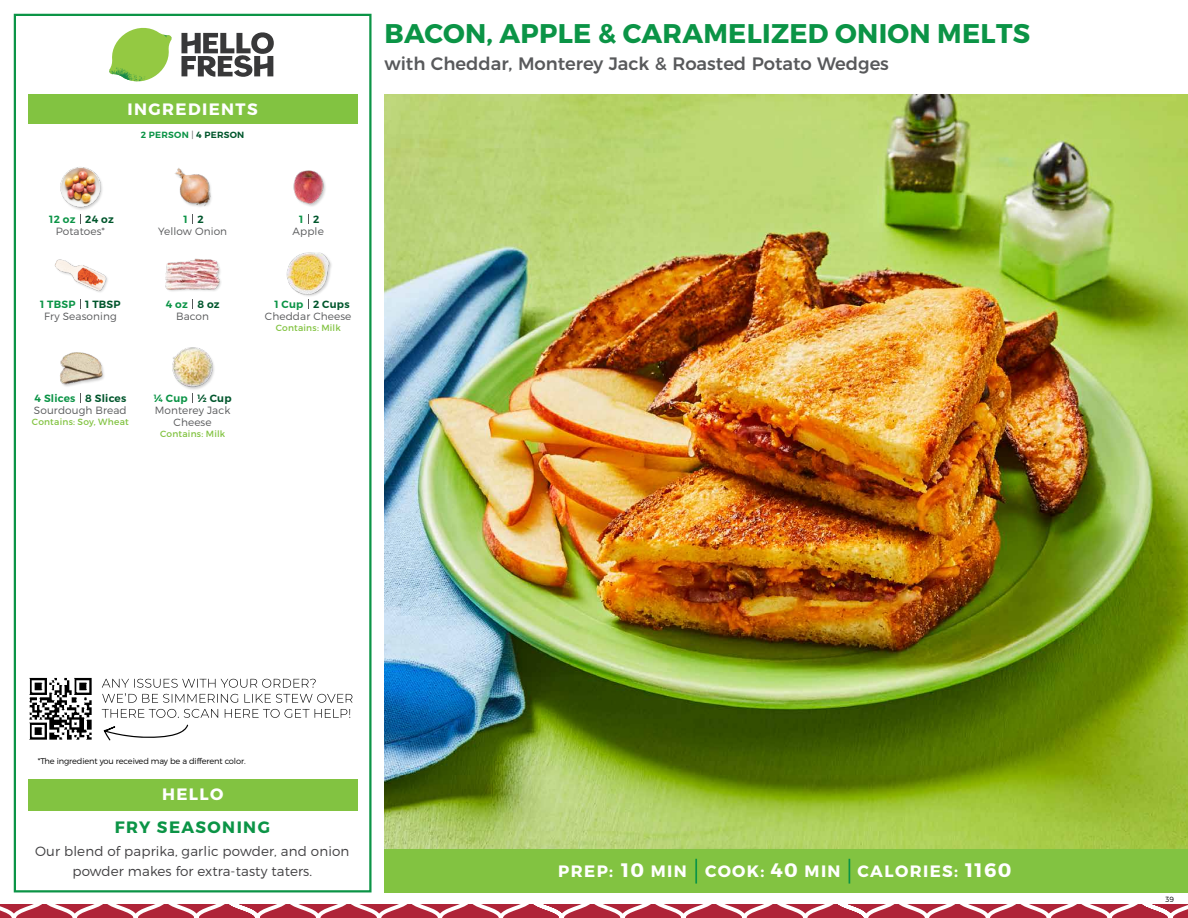
<style>
.page{position:relative;width:1188px;height:918px;background:#fff}
.page>*{position:absolute;margin:0;border:0;box-sizing:border-box;transform-origin:0 0}
.t1{font:700 27px "Montserrat";letter-spacing:.01em;color:#0b9446}
.t2{font:700 19.5px "Montserrat";color:#fff}
.t3{font:500 18px "Montserrat";color:#58595b}
.t4{font:700 16.5px "Montserrat";letter-spacing:.085em;color:#fff}
.t5{font:700 16.5px "Montserrat";letter-spacing:.085em;color:#0b9446}
.t6{font:300 13.5px/19.5px "Montserrat";letter-spacing:.01em;color:#414042;text-align:center}
.t7{font:300 10.5px/12px "Montserrat";letter-spacing:.01em;color:#58595b;text-align:center}
.t8{font:600 10.5px "Montserrat";letter-spacing:.02em;color:#00562c}
.t9{font:600 10.5px "Montserrat";letter-spacing:.02em;color:#0b9446}
.t10{font:9px "Montserrat";letter-spacing:.02em;color:#82c341}
.t11{font:600 9px "Montserrat";letter-spacing:.03em;color:#0b9446}
.t12{font:300 8.25px "Montserrat";letter-spacing:-.015em;color:#000}
.t13{font:300 7.5px "Montserrat";color:#000}
.s1{font-weight:300;color:#58595b}
.s2{color:#00562c}
.s3{font-size:19.5px}
</style>
<div class="page">
<svg style="left:0;top:904px;width:1188px;height:14px"></svg>
<div style="left:384px;top:849px;width:804px;height:43px;background:#82c341"></div>
<svg style="left:181px;top:32px;width:93px;height:45px"></svg>
<svg style="left:114px;top:28px;width:55px;height:36px"></svg>
<img style="left:143px;top:28px;width:29px;height:24px">
<img style="left:112px;top:48px;width:54px;height:10px">
<img style="left:109px;top:52px;width:55px;height:30px">
<img style="left:142px;top:58px;width:24px;height:23px">
<div style="left:28px;top:94px;width:330px;height:30px;background:#82c341"></div>
<div style="left:14px;top:14px;width:358px;height:878px;border:2px solid #0b9446"></div>
<div style="left:28px;top:779px;width:330px;height:32px;background:#82c341"></div>
<img style="left:165px;top:258px;width:56px;height:33px">
<div style="left:287px;top:253px;width:46px;height:45px;background:#000;opacity:.2"></div>
<img style="left:286px;top:252px;width:47px;height:43px">
<img style="left:175px;top:168px;width:37px;height:39px">
<img style="left:293px;top:170px;width:33px;height:36px">
<img style="left:54px;top:259px;width:54px;height:33px">
<div style="left:61px;top:167px;width:43px;height:44px;background:#000;opacity:.2"></div>
<img style="left:60px;top:167px;width:44px;height:42px">
<img style="left:172px;top:347px;width:42px;height:42px">
<img style="left:60px;top:352px;width:44px;height:35px">
<hr style="left:695px;top:859px;width:2px;height:25px;background:#0b9446">
<svg style="left:849px;top:859px;width:1px;height:25px"></svg>
<img style="left:29px;top:677px;width:63px;height:63px">
<svg style="left:104px;top:724px;width:84px;height:17px"></svg>
<svg style="left:102px;top:709px;width:248px;height:9px"></svg>
<svg style="left:102px;top:679px;width:251px;height:24px"></svg>
<img style="left:384px;top:94px;width:804px;height:755px">
<h3 class="t4" style="left:128px;top:99px;width:132px">INGREDIENTS</h3>
<p class="t11" style="left:141px;top:129px;width:105px">2 PERSON <span class="s1">|</span> <span class="s2">4 PERSON</span></p>
<p class="t9" style="left:49px;top:212px;width:28px">12 oz</p>
<p class="t8" style="left:85px;top:212px;width:30px">24 oz</p>
<p class="t8" style="left:198px;top:212px;width:8px">2</p>
<p class="t8" style="left:313px;top:212px;width:8px">2</p>
<p class="t9" style="left:184px;top:212px;width:6px">1</p>
<p class="t9" style="left:299px;top:212px;width:6px">1</p>
<p class="t7" style="left:56px;top:225px;width:51px">Potatoes*</p>
<p class="t7" style="left:158px;top:225px;width:71px">Yellow Onion</p>
<p class="t7" style="left:293px;top:225px;width:33px">Apple</p>
<p class="t9" style="left:40px;top:298px;width:37px">1 TBSP</p>
<p class="t8" style="left:85px;top:298px;width:37px">1 TBSP</p>
<p class="t9" style="left:166px;top:298px;width:24px">4 oz</p>
<p class="t9" style="left:274px;top:298px;width:31px">1 Cup</p>
<p class="t8" style="left:198px;top:298px;width:24px">8 oz</p>
<p class="t8" style="left:313px;top:298px;width:38px">2 Cups</p>
<p class="t7" style="left:44px;top:310px;width:74px">Fry Seasoning</p>
<p class="t7" style="left:176px;top:310px;width:35px">Bacon</p>
<p class="t7" style="left:265px;top:310px;width:88px">Cheddar Cheese</p>
<p class="t10" style="left:276px;top:322px;width:67px">Contains: Milk</p>
<p class="t9" style="left:35px;top:391px;width:42px">4 Slices</p>
<p class="t8" style="left:85px;top:392px;width:43px">8 Slices</p>
<p class="t9" style="left:154px;top:391px;width:35px">¼ Cup</p>
<p class="t8" style="left:198px;top:392px;width:36px">½ Cup</p>
<p class="t7" style="left:34px;top:404px;width:94px">Sourdough Bread</p>
<p class="t10" style="left:32px;top:416px;width:98px">Contains: Soy, Wheat</p>
<p class="t7" style="left:155px;top:404px;width:77px">Monterey Jack<br>Cheese</p>
<p class="t10" style="left:160px;top:428px;width:67px">Contains: Milk</p>
<h1 class="t1" style="left:385px;top:17px;width:647px">BACON, APPLE &amp; CARAMELIZED ONION MELTS</h1>
<h3 class="t3" style="left:384px;top:49px;width:506px">with Cheddar, Monterey Jack &amp; Roasted Potato Wedges</h3>
<p class="t12" style="left:38px;top:756px;width:209px">*The ingredient you received may be a different color.</p>
<h3 class="t4" style="left:162px;top:784px;width:63px">HELLO</h3>
<h3 class="t5" style="left:115px;top:817px;width:157px">FRY SEASONING</h3>
<p class="t6" style="left:35px;top:841px;width:316px">Our blend of paprika, garlic powder, and onion powder makes for extra-tasty taters.</p>
<h3 class="t4" style="left:621px;top:861px;width:67px"><span class="s3">10</span> MIN</h3>
<h2 class="t2" style="left:965px;top:858px;width:48px">1160</h2>
<h3 class="t4" style="left:558px;top:861px;width:56px">PREP:</h3>
<h3 class="t4" style="left:705px;top:861px;width:137px">COOK: <span class="s3">40</span> MIN</h3>
<h3 class="t4" style="left:858px;top:861px;width:102px">CALORIES:</h3>
<p class="t13" style="left:1166px;top:895px;width:10px">39</p>
</div>
